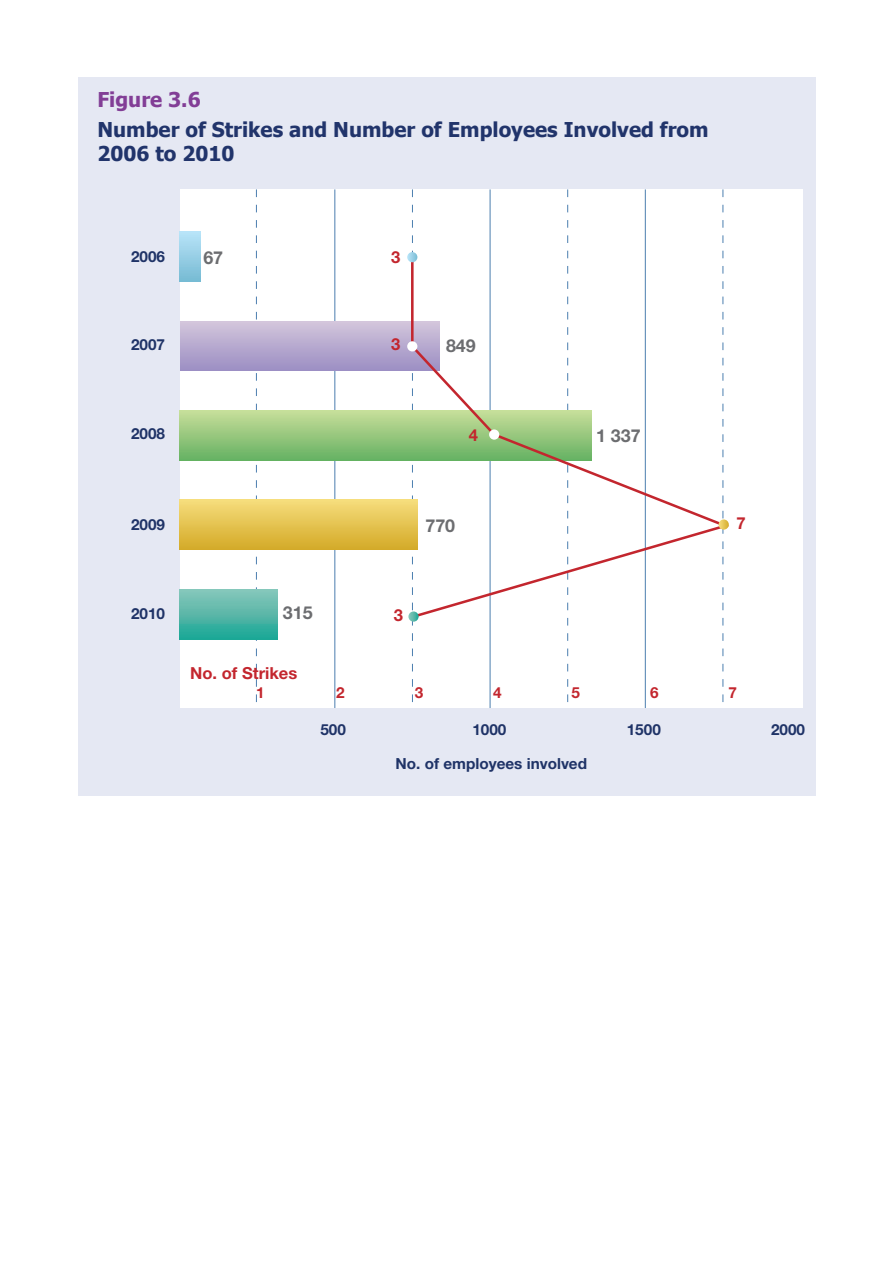
<style>
.page{position:relative;width:893px;height:1263px;background:#fff}
.page>*{position:absolute;margin:0;border:0;box-sizing:border-box;transform-origin:0 0}
.t1{font:700 20.4px/24.5px "Tahoma";color:#21346b}
.t2{font:700 20.4px "Tahoma";color:#823e96}
.t3{font:700 17.85px "Helvetica Neue";color:#6c6d70}
.t4{font:700 16.65px "Helvetica Neue";color:#c3262e}
.t5{font:700 15.3px "Helvetica Neue";color:#1f3367}
.t6{font:700 15.3px "Helvetica Neue";color:#c3262e}
</style>
<div class="page">
<div style="left:78px;top:77px;width:737px;height:718px;background:#e5e8f3"></div>
<div style="left:180px;top:189px;width:623px;height:519px;background:#fff"></div>
<hr style="left:334px;top:189px;width:1px;height:519px;background:#4b7eaf">
<svg style="left:256px;top:190px;width:1px;height:513px"></svg>
<svg style="left:567px;top:190px;width:1px;height:512px"></svg>
<div style="left:180px;top:232px;width:20px;height:49px;background:linear-gradient(to bottom,#b8e4f8,#77bbd3)"></div>
<hr style="left:490px;top:189px;width:1px;height:519px;background:#4b7eaf">
<hr style="left:645px;top:189px;width:1px;height:519px;background:#4b7eaf">
<div style="left:180px;top:321px;width:260px;height:50px;background:linear-gradient(to bottom,#d4c6dc,#9c8fc4)"></div>
<div style="left:180px;top:411px;width:412px;height:49px;background:linear-gradient(to bottom,#c6de99,#67b163)"></div>
<div style="left:180px;top:500px;width:238px;height:49px;background:linear-gradient(to bottom,#f6dd7c,#d4ab29)"></div>
<div style="left:180px;top:590px;width:98px;height:49px;background:linear-gradient(to bottom,#8cc7bb,#1ca795)"></div>
<svg style="left:419px;top:255px;width:300px;height:365px"></svg>
<svg style="left:719px;top:190px;width:10px;height:512px"></svg>
<svg style="left:407px;top:190px;width:12px;height:513px"></svg>
<div style="left:489px;top:429px;width:10px;height:11px;background:#fff;border-radius:50%"></div>
<div style="left:407px;top:341px;width:10px;height:10px;background:#fff;border-radius:50%"></div>
<hr style="left:180px;top:189px;width:620px;height:1px;background:#231f20">
<hr style="left:179px;top:0;width:1px;height:189px;background:#231f20">
<div style="left:179px;top:95px;width:621px;height:45px;background:#e5e8f3"></div>
<p class="t2" style="left:97px;top:85px;width:105px">Figure 3.6</p>
<p class="t1" style="left:97px;top:116px;width:613px">Number of Strikes and Number of Employees Involved from<br>2006 to 2010</p>
<p class="t5" style="left:131px;top:247px;width:36px">2006</p>
<p class="t5" style="left:131px;top:335px;width:36px">2007</p>
<p class="t3" style="left:203px;top:247px;width:21px">67</p>
<p class="t4" style="left:391px;top:247px;width:11px">3</p>
<p class="t4" style="left:391px;top:334px;width:11px">3</p>
<p class="t3" style="left:446px;top:335px;width:31px">849</p>
<p class="t5" style="left:131px;top:424px;width:36px">2008</p>
<p class="t4" style="left:469px;top:425px;width:11px">4</p>
<p class="t3" style="left:596px;top:425px;width:46px">1 337</p>
<p class="t5" style="left:131px;top:515px;width:36px">2009</p>
<p class="t3" style="left:425px;top:515px;width:31px">770</p>
<p class="t4" style="left:737px;top:513px;width:11px">7</p>
<p class="t5" style="left:131px;top:604px;width:36px">2010</p>
<p class="t3" style="left:283px;top:602px;width:31px">315</p>
<p class="t4" style="left:394px;top:605px;width:11px">3</p>
<p class="t4" style="left:190px;top:663px;width:109px">No. of Strikes</p>
<p class="t6" style="left:256px;top:683px;width:10px">1</p>
<p class="t6" style="left:336px;top:683px;width:10px">2</p>
<p class="t6" style="left:415px;top:683px;width:10px">3</p>
<p class="t6" style="left:493px;top:683px;width:10px">4</p>
<p class="t6" style="left:572px;top:683px;width:10px">5</p>
<p class="t6" style="left:650px;top:683px;width:10px">6</p>
<p class="t6" style="left:728px;top:683px;width:10px">7</p>
<p class="t5" style="left:320px;top:720px;width:27px">500</p>
<p class="t5" style="left:472px;top:720px;width:36px">1000</p>
<p class="t5" style="left:627px;top:720px;width:36px">1500</p>
<p class="t5" style="left:771px;top:720px;width:36px">2000</p>
<p class="t5" style="left:396px;top:754px;width:193px">No. of employees involved</p>
</div>
